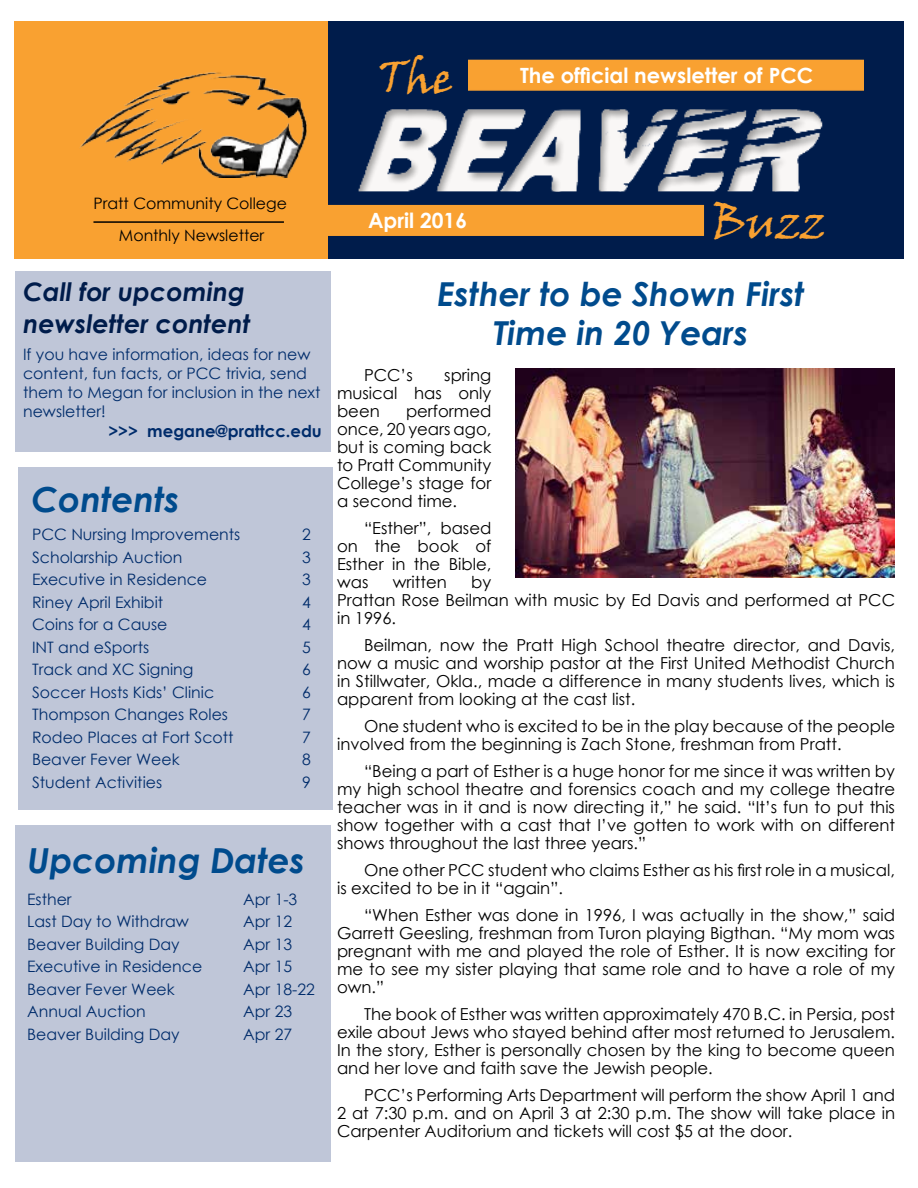
<style>
.page{position:relative;width:918px;height:1188px;background:#fff}
.page>*{position:absolute;margin:0;border:0;box-sizing:border-box;transform-origin:0 0}
.t1{font:45px "Viner Hand ITC";color:#f9a131}
.t2{font:italic 700 34.5px "Century Gothic";color:#004b8d}
.t3{font:italic 700 33px/39px "Century Gothic";color:#004b8d;text-align:center}
.t4{font:italic 700 25.5px/31.5px "Century Gothic";color:#001c4b}
.t5{font:700 21px "Century Gothic";color:#fff}
.t6{font:16.5px/18px "Century Gothic";color:#000;text-align:justify}
.t7{font:700 16.5px "Century Gothic";color:#002c6b}
.t8{font:15.75px/18.9px "Century Gothic";color:#002c6b}
.t9{font:15.75px/32.7px "Century Gothic";color:#000;text-align:center}
</style>
<div class="page">
<div style="left:14px;top:21px;width:315px;height:238px;background:#f9a131"></div>
<div style="left:76px;top:69px;width:231px;height:110px;background:#000;opacity:.75"></div>
<div style="left:328px;top:21px;width:576px;height:238px;background:#001c4b"></div>
<hr style="left:93px;top:221px;width:191px;height:2px;background:#000">
<div style="left:326px;top:205px;width:378px;height:31px;background:#f9a131"></div>
<div style="left:468px;top:60px;width:396px;height:31px;background:#f9a131;border:2px solid #f9a131"></div>
<div style="left:356px;top:93px;width:475px;height:114px;background:#000;opacity:.36"></div>
<div style="left:16px;top:271px;width:315px;height:181px;background:#bfc6d8"></div>
<div style="left:15px;top:826px;width:315px;height:336px;background:#bfc6d8"></div>
<div style="left:18px;top:467px;width:315px;height:343px;background:#bfc6d8"></div>
<img style="left:515px;top:368px;width:379px;height:210px">
<h1 class="t1" style="left:379px;top:49px;width:76px">The</h1>
<p class="t5" style="left:520px;top:59px;width:295px">The official newsletter of PCC</p>
<p class="t9" style="left:93px;top:186px;width:195px">Pratt Community College<br>Monthly Newsletter</p>
<h3 class="t4" style="left:23px;top:275px;width:229px">Call for upcoming newsletter content</h3>
<p class="t8" style="left:23px;top:345px;width:299px">If you have information, ideas for new content, fun facts, or PCC trivia, send them to Megan for inclusion in the next newsletter!</p>
<p class="t7" style="left:108px;top:418px;width:215px">&gt;&gt;&gt; megane@prattcc.edu</p>
<h2 class="t2" style="left:31px;top:473px;width:150px">Contents</h2>
<p class="t8" style="left:32px;top:525px;width:210px">PCC Nursing Improvements</p>
<p class="t8" style="left:302px;top:525px;width:10px">2</p>
<p class="t8" style="left:32px;top:547px;width:152px">Scholarship Auction</p>
<p class="t8" style="left:302px;top:547px;width:10px">3</p>
<p class="t8" style="left:32px;top:570px;width:177px">Executive in Residence</p>
<p class="t8" style="left:302px;top:570px;width:10px">3</p>
<p class="t8" style="left:32px;top:592px;width:133px">Riney April Exhibit</p>
<p class="t8" style="left:302px;top:592px;width:10px">4</p>
<p class="t8" style="left:32px;top:615px;width:137px">Coins for a Cause</p>
<p class="t8" style="left:302px;top:615px;width:10px">4</p>
<p class="t8" style="left:32px;top:637px;width:119px">INT and eSports</p>
<p class="t8" style="left:302px;top:637px;width:10px">5</p>
<p class="t8" style="left:32px;top:660px;width:163px">Track and XC Signing</p>
<p class="t8" style="left:302px;top:660px;width:10px">6</p>
<p class="t8" style="left:32px;top:682px;width:184px">Soccer Hosts Kids’ Clinic</p>
<p class="t8" style="left:302px;top:682px;width:10px">6</p>
<p class="t8" style="left:32px;top:705px;width:198px">Thompson Changes Roles</p>
<p class="t8" style="left:302px;top:705px;width:10px">7</p>
<p class="t8" style="left:32px;top:727px;width:203px">Rodeo Places at Fort Scott</p>
<p class="t8" style="left:302px;top:727px;width:10px">7</p>
<p class="t8" style="left:32px;top:750px;width:149px">Beaver Fever Week</p>
<p class="t8" style="left:302px;top:750px;width:10px">8</p>
<p class="t8" style="left:32px;top:772px;width:132px">Student Activities</p>
<p class="t8" style="left:302px;top:772px;width:10px">9</p>
<h2 class="t2" style="left:28px;top:834px;width:279px">Upcoming Dates</h2>
<p class="t8" style="left:27px;top:889px;width:46px">Esther</p>
<p class="t8" style="left:243px;top:889px;width:56px">Apr 1-3</p>
<p class="t8" style="left:27px;top:912px;width:163px">Last Day to Withdraw</p>
<p class="t8" style="left:243px;top:912px;width:50px">Apr 12</p>
<p class="t8" style="left:27px;top:934px;width:154px">Beaver Building Day</p>
<p class="t8" style="left:243px;top:934px;width:50px">Apr 13</p>
<p class="t8" style="left:27px;top:957px;width:177px">Executive in Residence</p>
<p class="t8" style="left:243px;top:957px;width:50px">Apr 15</p>
<p class="t8" style="left:27px;top:979px;width:149px">Beaver Fever Week</p>
<p class="t8" style="left:243px;top:979px;width:73px">Apr 18-22</p>
<p class="t8" style="left:27px;top:1002px;width:120px">Annual Auction</p>
<p class="t8" style="left:243px;top:1002px;width:50px">Apr 23</p>
<p class="t8" style="left:27px;top:1024px;width:154px">Beaver Building Day</p>
<p class="t8" style="left:243px;top:1024px;width:50px">Apr 27</p>
<p class="t5" style="left:368px;top:205px;width:101px">April 2016</p>
<h1 class="t1" style="left:711px;top:195px;width:116px">Buzz</h1>
<h3 class="t3" style="left:437px;top:273px;width:368px">Esther to be Shown First<br>Time in 20 Years</h3>
<p class="t6" style="left:337px;top:365px;width:156px;text-indent:107px">spring musical has only been</p>
<p class="t6" style="left:364px;top:365px;width:50px">PCC’s</p>
<p class="t6" style="left:337px;top:401px;width:156px;text-indent:69px">performed once, 20 years ago, but is coming back to Pratt Community College’s stage for a second time.</p>
<p class="t6" style="left:337px;top:518px;width:156px;text-indent:27px">“Esther”, based on the book of Esther in the Bible, was</p>
<p class="t6" style="left:393px;top:572px;width:55px">written</p>
<p class="t6" style="left:337px;top:572px;width:560px;text-align:left;text-indent:134px">by<br>Prattan Rose Beilman with music by Ed Davis and performed at PCC in 1996.</p>
<p class="t6" style="left:337px;top:635px;width:560px;text-indent:27px">Beilman, now the Pratt High School theatre director, and Davis, now a music and worship pastor at the First United Methodist Church in Stillwater, Okla., made a difference in many students lives, which is apparent from looking at the cast list.</p>
<p class="t6" style="left:337px;top:716px;width:560px;text-indent:27px">One student who is excited to be in the play because of the people involved from the beginning is Zach Stone, freshman from Pratt.</p>
<p class="t6" style="left:337px;top:761px;width:560px;text-indent:27px">“Being a part of Esther is a huge honor for me since it was written by my high school theatre and forensics coach and my college theatre teacher was in it and is now directing it,” he said. “It’s fun to put this show together with a cast that I’ve gotten to work with on different shows throughout the last three years.”</p>
<p class="t6" style="left:337px;top:860px;width:560px;text-indent:27px">One other PCC student who claims Esther as his first role in a musical, is excited to be in it “again”.</p>
<p class="t6" style="left:337px;top:905px;width:560px;text-indent:27px">“When Esther was done in 1996, I was actually in the show,” said Garrett Geesling, freshman from Turon playing Bigthan. “My mom was pregnant with me and played the role of Esther. It is now exciting for me to see my sister playing that same role and to have a role of my own.”</p>
<p class="t6" style="left:337px;top:1004px;width:560px;text-indent:27px">The book of Esther was written approximately 470 B.C. in Persia, post exile about Jews who stayed behind after most returned to Jerusalem.<br>In the story, Esther is personally chosen by the king to become queen and her love and faith save the Jewish people.</p>
<p class="t6" style="left:337px;top:1085px;width:560px;text-indent:27px">PCC’s Performing Arts Department will perform the show April 1 and 2 at 7:30 p.m. and on April 3 at 2:30 p.m. The show will take place in Carpenter Auditorium and tickets will cost $5 at the door.</p>
</div>
